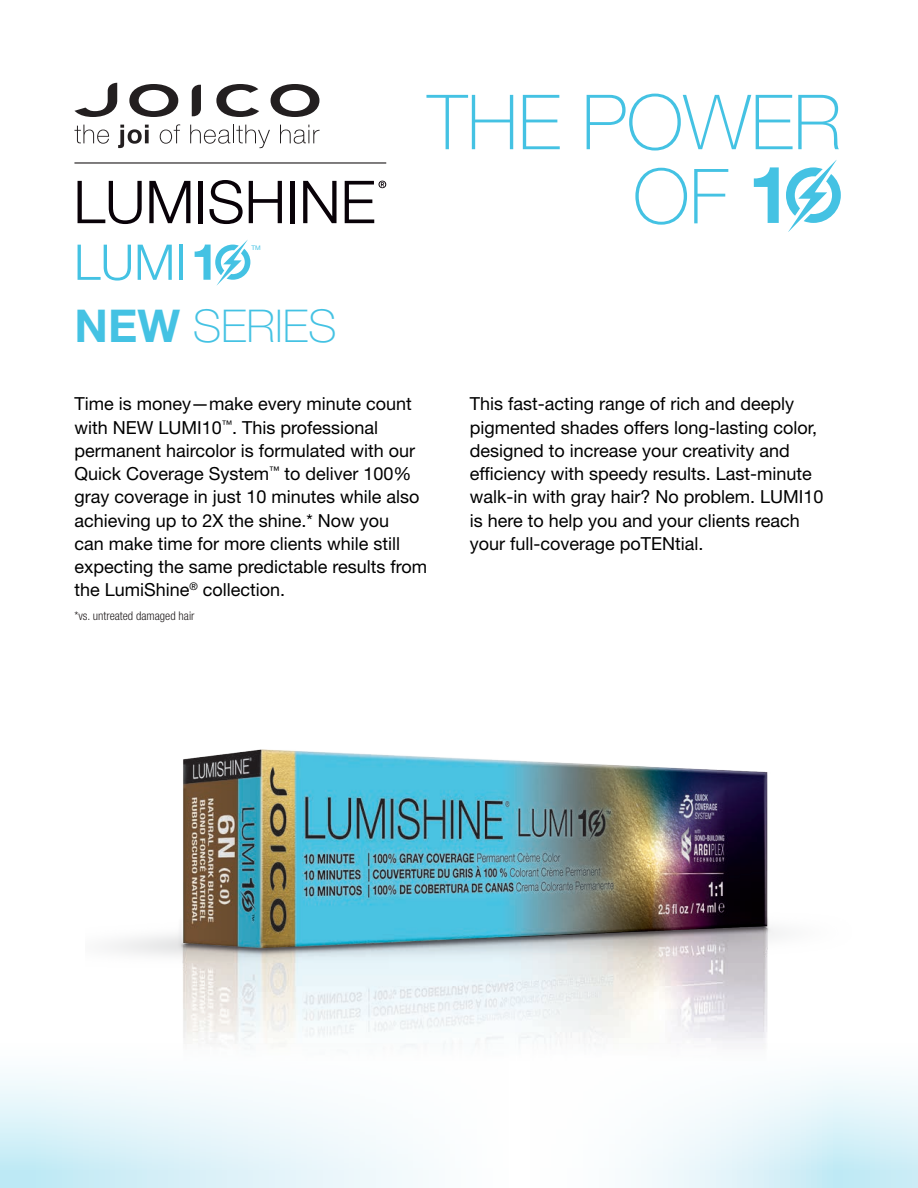
<style>
.page{position:relative;width:918px;height:1188px;background:#fff}
.page>*{position:absolute;margin:0;border:0;box-sizing:border-box;transform-origin:0 0}
.t1{font:100 76.05px "Helvetica Neue LT Std";color:#44c2e3}
.t2{font:100 45.3px "Helvetica Neue LT Std";color:#44c2e3}
.t3{font:18px/23.2px "Helvetica Neue LT Std";color:#000}
.t4{font:300 condensed 12px "Helvetica Neue LT Std";color:#231f20}
.Medium{font:6.3px "Helvetica Neue LT Std";color:#44c2e3}
.s1{font-weight:700}
</style>
<div class="page">
<svg style="left:0;top:1075px;width:918px;height:113px"></svg>
<img style="left:85px;top:749px;width:769px;height:356px">
<svg style="left:78px;top:181px;width:64px;height:43px"></svg>
<svg style="left:149px;top:181px;width:41px;height:42px"></svg>
<hr style="left:199px;top:181px;width:4px;height:42px;background:#090208">
<svg style="left:209px;top:180px;width:34px;height:44px"></svg>
<svg style="left:249px;top:181px;width:33px;height:42px"></svg>
<div style="left:290px;top:181px;width:5px;height:42px;background:#090208"></div>
<svg style="left:303px;top:181px;width:34px;height:42px"></svg>
<svg style="left:345px;top:181px;width:41px;height:42px"></svg>
<svg style="left:78px;top:245px;width:53px;height:36px"></svg>
<svg style="left:138px;top:245px;width:34px;height:35px"></svg>
<hr style="left:179px;top:245px;width:3px;height:35px;background:#44c2e3">
<svg style="left:195px;top:240px;width:55px;height:45px"></svg>
<svg style="left:754px;top:167px;width:25px;height:56px"></svg>
<svg style="left:786px;top:160px;width:55px;height:72px"></svg>
<hr style="left:74px;top:162px;width:312px;height:2px;background:#231f20">
<svg style="left:129px;top:84px;width:49px;height:33px"></svg>
<svg style="left:271px;top:84px;width:48px;height:33px"></svg>
<svg style="left:216px;top:84px;width:43px;height:33px"></svg>
<svg style="left:74px;top:83px;width:43px;height:34px"></svg>
<svg style="left:192px;top:85px;width:9px;height:31px"></svg>
<svg style="left:74px;top:125px;width:35px;height:19px"></svg>
<svg style="left:118px;top:125px;width:31px;height:23px"></svg>
<svg style="left:145px;top:130px;width:4px;height:13px"></svg>
<svg style="left:160px;top:124px;width:20px;height:20px"></svg>
<svg style="left:190px;top:125px;width:80px;height:23px"></svg>
<svg style="left:280px;top:125px;width:40px;height:19px"></svg>
<p class="Medium" style="left:252px;top:244px;width:11px">TM</p>
<p class="t2" style="left:74px;top:300px;width:264px"><span class="s1">NEW</span> SERIES</p>
<p class="t1" style="left:428px;top:79px;width:415px">THE POWER</p>
<p class="t1" style="left:633px;top:153px;width:97px">OF</p>
<p class="t3" style="left:74px;top:392px;width:354px">Time is money—make every minute count with NEW LUMI10<sup>™</sup>. This professional permanent haircolor is formulated with our Quick Coverage System<sup>™</sup> to deliver 100% gray coverage in just 10 minutes while also achieving up to 2X the shine.* Now you<br>can make time for more clients while still expecting the same predictable results from the LumiShine<sup>®</sup> collection.</p>
<p class="t4" style="left:74px;top:608px;width:122px">*vs. untreated damaged hair</p>
<p class="t3" style="left:470px;top:392px;width:355px">This fast-acting range of rich and deeply pigmented shades offers long-lasting color, designed to increase your creativity and efficiency with speedy results. Last-minute walk-in with gray hair? No problem. LUMI10 is here to help you and your clients reach your full-coverage poTENtial.</p>
</div>
